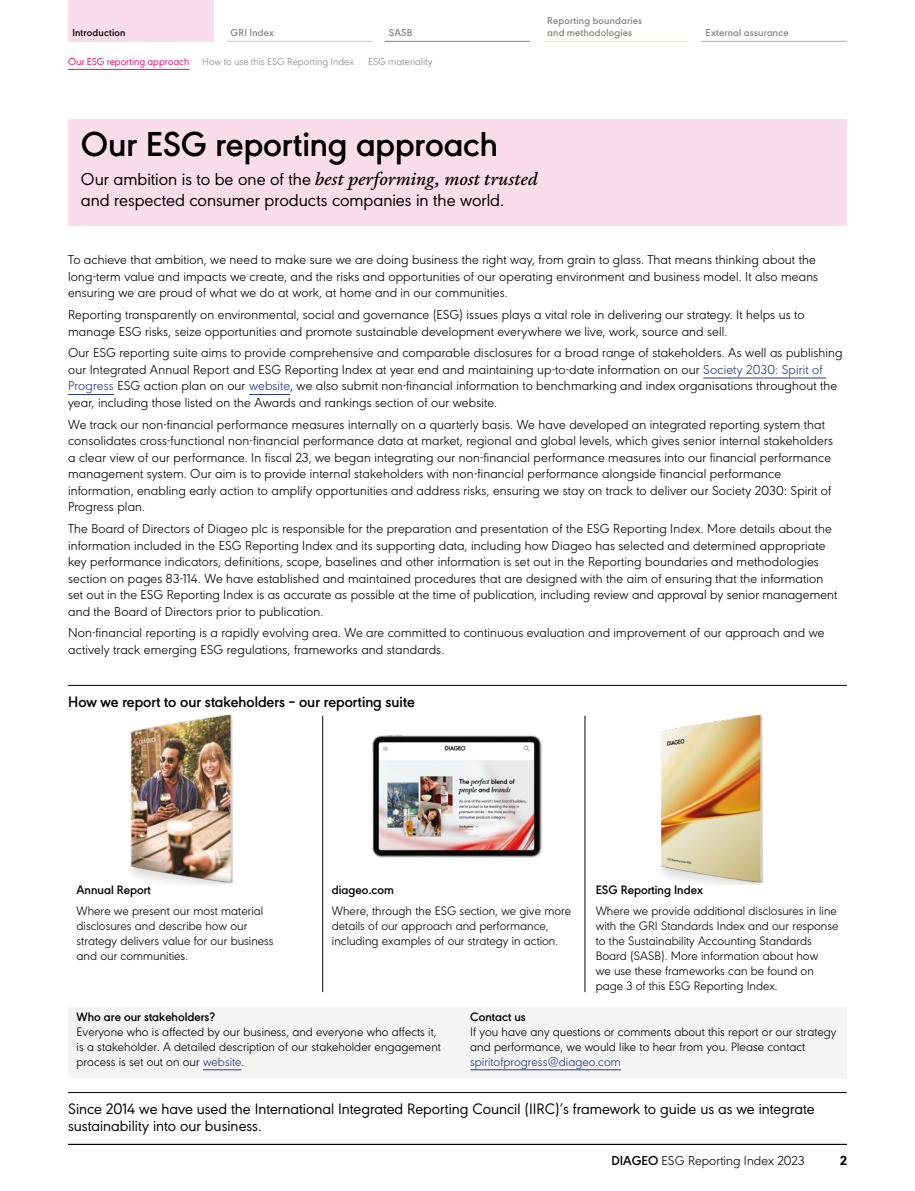
<style>
.page{position:relative;width:915px;height:1191px;background:#fff}
.page>*{position:absolute;margin:0;border:0;box-sizing:border-box;transform-origin:0 0}
.t1{font:600 36px "URW Geometric";letter-spacing:-.005em;color:#000}
.t2{font:italic 500 18px "FS Brabo";color:#000}
.t3{font:18px "URW Geometric";color:#000}
.t4{font:15.75px/17.2px "URW Geometric";color:#000}
.t5{font:600 15.75px "URW Geometric";color:#000}
.t6{font:300 13.5px/16.5px "URW Geometric";letter-spacing:.01em;color:#000}
.t7{font:600 13.5px "URW Geometric";color:#000}
.t8{font:300 12.75px/15px "URW Geometric";color:#000}
.t9{font:600 12.75px "URW Geometric";color:#000}
.t10{font:300 12.75px "URW Geometric";color:#233a87}
.t11{font:10.5px "URW Geometric";color:#9d9d9c}
.t12{font:600 10.5px/12px "URW Geometric";letter-spacing:.015em;color:#878787}
.t13{font:600 10.5px "URW Geometric";letter-spacing:.02em;color:#000}
.s1{color:#e30c7e}
.s2{font-family:"URW Geometric";font-weight:400;font-style:normal}
.s3{color:#233a87}
.s4{font-weight:600}
</style>
<div class="page">
<hr style="left:703px;top:378px;width:122px;height:1px;background:#233a87">
<hr style="left:68px;top:394px;width:46px;height:1px;background:#233a87">
<hr style="left:249px;top:394px;width:41px;height:1px;background:#233a87">
<hr style="left:68px;top:685px;width:778px;height:1px;background:#000">
<hr style="left:584px;top:715px;width:1px;height:277px;background:#000">
<hr style="left:322px;top:715px;width:1px;height:277px;background:#000">
<hr style="left:68px;top:1092px;width:778px;height:1px;background:#000">
<div style="left:68px;top:1007px;width:778px;height:71px;background:#f6f4f3"></div>
<hr style="left:203px;top:1069px;width:38px;height:1px;background:#233a87">
<hr style="left:470px;top:1069px;width:150px;height:1px;background:#233a87">
<div style="left:68px;top:119px;width:778px;height:106px;background:#faddeb"></div>
<img style="left:372px;top:735px;width:171px;height:123px">
<img style="left:130px;top:714px;width:104px;height:171px">
<img style="left:660px;top:714px;width:104px;height:171px">
<hr style="left:68px;top:1144px;width:778px;height:1px;background:#000">
<div style="left:68px;top:0;width:145px;height:41px;background:#faddeb"></div>
<hr style="left:226px;top:41px;width:146px;height:1px;background:#a6d9e3">
<hr style="left:384px;top:41px;width:146px;height:1px;background:#9271a2">
<hr style="left:543px;top:41px;width:145px;height:1px;background:#fcee9a">
<hr style="left:701px;top:41px;width:145px;height:1px;background:#b6ada9">
<hr style="left:68px;top:69px;width:121px;height:1px;background:#e30c7e">
<p class="t13" style="left:72px;top:25px;width:55px">Introduction</p>
<p class="t12" style="left:230px;top:26px;width:45px">GRI Index</p>
<p class="t12" style="left:389px;top:26px;width:25px">SASB</p>
<p class="t12" style="left:547px;top:14px;width:96px">Reporting boundaries and methodologies</p>
<p class="t11" style="left:68px;top:54px;width:287px"><span class="s1">Our ESG reporting approach</span> How to use this ESG Reporting Index</p>
<p class="t11" style="left:368px;top:54px;width:66px">ESG materiality</p>
<h1 class="t1" style="left:81px;top:117px;width:418px">Our ESG reporting approach</h1>
<h2 class="t2" style="left:81px;top:166px;width:459px"><span class="s2">Our ambition is to be one of the</span> best performing, most trusted</h2>
<h2 class="t3" style="left:81px;top:187px;width:424px">and respected consumer products companies in the world.</h2>
<p class="t12" style="left:705px;top:26px;width:84px">External assurance</p>
<p class="t6" style="left:68px;top:250px;width:751px">To achieve that ambition, we need to make sure we are doing business the right way, from grain to glass. That means thinking about the long-term value and impacts we create, and the risks and opportunities of our operating environment and business model. It also means ensuring we are proud of what we do at work, at home and in our communities.</p>
<p class="t6" style="left:68px;top:305px;width:737px">Reporting transparently on environmental, social and governance (ESG) issues plays a vital role in delivering our strategy. It helps us to manage ESG risks, seize opportunities and promote sustainable development everywhere we live, work, source and sell.</p>
<p class="t6" style="left:68px;top:344px;width:775px">Our ESG reporting suite aims to provide comprehensive and comparable disclosures for a broad range of stakeholders. As well as publishing our Integrated Annual Report and ESG Reporting Index at year end and maintaining up-to-date information on our <span class="s3">Society 2030: Spirit of Progress</span> ESG action plan on our <span class="s3">website</span>, we also submit non-financial information to benchmarking and index organisations throughout the year, including those listed on the Awards and rankings section of our website.</p>
<p class="t6" style="left:68px;top:415px;width:766px">We track our non-financial performance measures internally on a quarterly basis. We have developed an integrated reporting system that consolidates cross-functional non-financial performance data at market, regional and global levels, which gives senior internal stakeholders a clear view of our performance. In fiscal 23, we began integrating our non-financial performance measures into our financial performance management system. Our aim is to provide internal stakeholders with non-financial performance alongside financial performance information, enabling early action to amplify opportunities and address risks, ensuring we stay on track to deliver our Society 2030: Spirit of Progress plan.</p>
<p class="t6" style="left:68px;top:519px;width:770px">The Board of Directors of Diageo plc is responsible for the preparation and presentation of the ESG Reporting Index. More details about the information included in the ESG Reporting Index and its supporting data, including how Diageo has selected and determined appropriate key performance indicators, definitions, scope, baselines and other information is set out in the Reporting boundaries and methodologies section on pages 83-114. We have established and maintained procedures that are designed with the aim of ensuring that the information set out in the ESG Reporting Index is as accurate as possible at the time of publication, including review and approval by senior management and the Board of Directors prior to publication.</p>
<p class="t6" style="left:68px;top:623px;width:757px">Non-financial reporting is a rapidly evolving area. We are committed to continuous evaluation and improvement of our approach and we actively track emerging ESG regulations, frameworks and standards.</p>
<p class="t5" style="left:68px;top:690px;width:348px">How we report to our stakeholders – our reporting suite</p>
<p class="t9" style="left:77px;top:880px;width:76px">Annual Report</p>
<p class="t8" style="left:77px;top:902px;width:198px">Where we present our most material disclosures and describe how our strategy delivers value for our business and our communities.</p>
<p class="t9" style="left:332px;top:880px;width:64px">diageo.com</p>
<p class="t8" style="left:332px;top:902px;width:240px">Where, through the ESG section, we give more details of our approach and performance, including examples of our strategy in action.</p>
<p class="t9" style="left:595px;top:880px;width:109px">ESG Reporting Index</p>
<p class="t8" style="left:595px;top:902px;width:244px">Where we provide additional disclosures in line with the GRI Standards Index and our response to the Sustainability Accounting Standards Board (SASB). More information about how<br>we use these frameworks can be found on page 3 of this ESG Reporting Index.</p>
<p class="t9" style="left:470px;top:1007px;width:57px">Contact us</p>
<p class="t8" style="left:470px;top:1023px;width:367px">If you have any questions or comments about this report or our strategy and performance, we would like to hear from you. Please contact</p>
<p class="t10" style="left:470px;top:1052px;width:152px">spiritofprogress@diageo.com</p>
<p class="t4" style="left:68px;top:1099px;width:747px">Since 2014 we have used the International Integrated Reporting Council (IIRC)’s framework to guide us as we integrate sustainability into our business.</p>
<p class="t9" style="left:77px;top:1007px;width:140px">Who are our stakeholders?</p>
<p class="t8" style="left:77px;top:1023px;width:365px">Everyone who is affected by our business, and everyone who affects it, is a stakeholder. A detailed description of our stakeholder engagement process is set out on our <span class="s3">website</span>.</p>
<p class="t6" style="left:611px;top:1151px;width:194px"><span class="s4">DIAGEO</span> ESG Reporting Index 2023</p>
<p class="t7" style="left:840px;top:1151px;width:8px">2</p>
</div>
